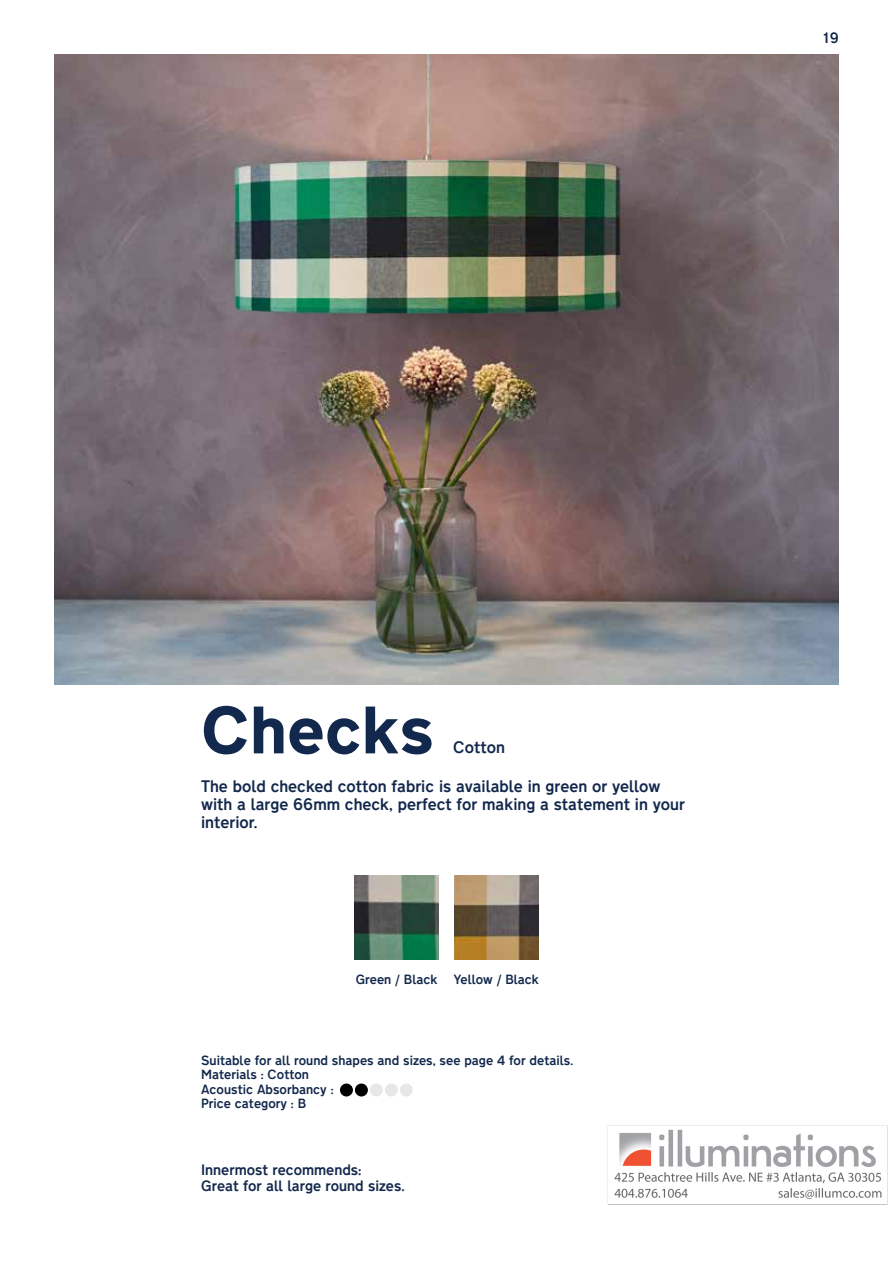
<style>
.page{position:relative;width:893px;height:1263px;background:#fff}
.page>*{position:absolute;margin:0;border:0;box-sizing:border-box;transform-origin:0 0}
.t1{font:800 60px "Transport New";color:#12284c}
.t2{font:500 15px/18px "Transport New";color:#12284c}
.t3{font:500 13.5px/16.2px "Transport New";color:#12284c}
.t4{font:500 12px/14.4px "Transport New";color:#12284c}
</style>
<div class="page">
<img style="left:54px;top:54px;width:834px;height:1151px">
<p class="t3" style="left:823px;top:29px;width:17px">19</p>
<h1 class="t1" style="left:201px;top:682px;width:234px">Checks</h1>
<p class="t2" style="left:453px;top:738px;width:53px">Cotton</p>
<p class="t2" style="left:201px;top:776px;width:485px">The bold checked cotton fabric is available in green or yellow with a large 66mm check, perfect for making a statement in your interior.</p>
<p class="t4" style="left:356px;top:971px;width:83px">Green / Black</p>
<p class="t4" style="left:453px;top:971px;width:87px">Yellow / Black</p>
<p class="t4" style="left:201px;top:1052px;width:374px">Suitable for all round shapes and sizes, see page 4 for details.<br>Materials : Cotton<br>Acoustic Absorbancy :<br>Price category : B</p>
<p class="t3" style="left:201px;top:1161px;width:205px">Innermost recommends:<br>Great for all large round sizes.</p>
</div>
